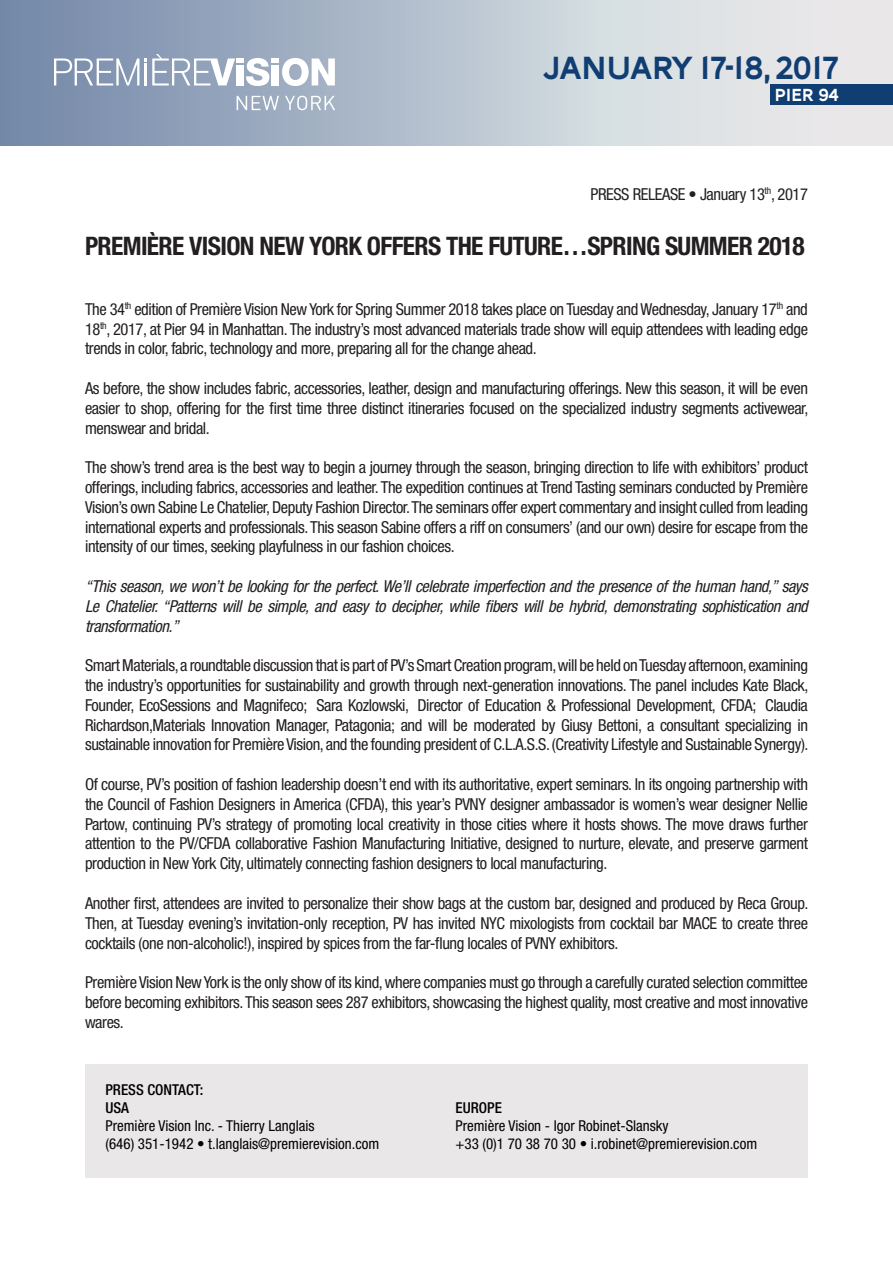
<style>
.page{position:relative;width:893px;height:1263px;background:#fff}
.page>*{position:absolute;margin:0;border:0;box-sizing:border-box;transform-origin:0 0}
.t1{font:33px "AW Conqueror Carved One";letter-spacing:-.02em;color:#103e72}
.t2{font:700 condensed 25.5px "Helvetica Neue LT Std";letter-spacing:-.025em;color:#231f20}
.t3{font:18px "AW Conqueror Carved One";letter-spacing:-.02em;color:#fff}
.t4{font:condensed 16.5px/19.8px "Helvetica Neue LT Std";letter-spacing:-.025em;color:#231f20;text-align:justify}
.t5{font:italic condensed 16.5px/19.8px "Helvetica Neue LT Std";letter-spacing:-.025em;color:#231f20;text-align:justify}
.t6{font:condensed 15px "Helvetica Neue LT Std";color:#000001}
.t7{font:500 condensed 15px "Helvetica Neue LT Std";color:#000001}
.t8{font:condensed 9.6px "Helvetica Neue LT Std";color:#231f20}
.s1{font-size:16.5px}
</style>
<div class="page">
<div style="left:0;top:0;width:893px;height:146px;background:linear-gradient(to right,#758baa,#f8f7f3)"></div>
<div style="left:770px;top:84px;width:123px;height:21px;background:#103e72"></div>
<svg style="left:145px;top:54px;width:190px;height:32px"></svg>
<svg style="left:54px;top:59px;width:85px;height:26px"></svg>
<svg style="left:237px;top:96px;width:42px;height:14px"></svg>
<svg style="left:285px;top:96px;width:50px;height:14px"></svg>
<div style="left:85px;top:1064px;width:723px;height:114px;background:#eae7e9"></div>
<p class="t1" style="left:543px;top:53px;width:297px">JANUARY 17-18,2017</p>
<p class="t3" style="left:775px;top:87px;width:66px">PIER 94</p>
<p class="t8" style="left:764px;top:185px;width:12px"><span class="s1">,</span>t h</p>
<p class="t4" style="left:590px;top:184px;width:176px">PRESS RELEASE • January 13</p>
<p class="t2" style="left:85px;top:231px;width:721px">PREMIÈRE VISION NEW YORK OFFERS THE FUTURE…SPRING SUMMER 2018</p>
<p class="t4" style="left:777px;top:184px;width:32px">2017</p>
<p class="t4" style="left:134px;top:299px;width:644px">edition of Première Vision New York for Spring Summer 2018 takes place on Tuesday and Wednesday, January 17</p>
<p class="t8" style="left:125px;top:300px;width:8px">th</p>
<p class="t8" style="left:776px;top:300px;width:8px">th</p>
<p class="t4" style="left:113px;top:299px;width:696px;text-indent:-28px">The 34<br>2017, at Pier 94 in Manhattan.The industry s’ most advanced materials trade show will equip attendees with leading edge</p>
<p class="t4" style="left:786px;top:299px;width:23px">and</p>
<p class="t8" style="left:100px;top:320px;width:12px"><span class="s1">,</span>t h</p>
<p class="t4" style="left:85px;top:319px;width:453px">18<br>trends in color, fabric, technology and more, preparing all for the change ahead.</p>
<p class="t4" style="left:85px;top:378px;width:725px">As before, the show includes fabric, accessories, leather, design and manufacturing offerings. New this season it, will be even easier to shop, offering for the first time three distinct itineraries focused on the specialized industry segments activewear, menswear and bridal.</p>
<p class="t4" style="left:85px;top:457px;width:724px">The show s’ trend area is the best way to begin a journey through the season, bringing direction to life with exhibitors’ product offerings, including fabrics, accessories and leather.The expedition continues at Trend Tasting seminars conducted by Première Vision s’ own Sabine Le Chatelier,Deputy Fashion Director.The seminars offer expert commentary and insight culled from leading international experts and professionals.This season Sabine offers a riff on consumers’ (and our own) desire for escape from the intensity of our times, seeking playfulness in our fashion choices.</p>
<p class="t5" style="left:85px;top:577px;width:724px">“This season, we won t’ be looking for the perfect. We l l’ celebrate imperfection and the presence of the human hand ” , says Le Chatelier “. Patterns will be simple, and easy to decipher, while fibers will be hybrid, demonstrating sophistication and transformation “.</p>
<p class="t4" style="left:85px;top:655px;width:725px;text-align:right">SmartMaterials a, roundtablediscussionthatispartofPV s’ SmartCreationprogram,willbeheldonTuesdayafternoon,examining the industry s’ opportunities for sustainability and growth through next-generation innovations. The panel includes Kate Black,<br>Claudia</p>
<p class="t4" style="left:85px;top:695px;width:725px;text-align:left">Founder, EcoSessions and Magnifeco;<br>Richardson,Materials Innovation Manager, Patagonia; and will be moderated by Giusy Bettoni a, consultant specializing in sustainable innovation for PremièreVision,and the founding president of (.S.S.A.L.C Creativity Lifestyle and Sustainable Synergy .(</p>
<p class="t4" style="left:85px;top:774px;width:724px">Of course, PV s’ position of fashion leadership doesn t’ end with its authoritative, expert seminars In. its ongoing partnership with the Council of Fashion Designers in America (CFDA ,) this year s’ PVNY designer ambassador is women s’ wear designer Nellie Partow, continuing PV s’ strategy of promoting local creativity in those cities where it hosts shows. The move draws further attention to the PV/CFDA collaborative Fashion Manufacturing Initiative, designed to nurture, elevate, and preserve garment production in New York City, ultimately connecting fashion designers to local manufacturing.</p>
<p class="t4" style="left:85px;top:893px;width:725px">Another first, attendees are invited to personalize their show bags at the custom bar, designed and produced by Reca Group.<br>Then, at Tuesday evening s’ invitation-only reception, PV has invited NYC mixologists from cocktail bar MACE to create three cocktails (one non-alcoholic ,! ) inspired by spices from the far-flung locales of PVNY exhibitors.</p>
<p class="t4" style="left:85px;top:972px;width:724px">PremièreVision NewYork is the only show of its kind,where companies must go through a carefully curated selection committee before becoming exhibitors.This season sees 287 exhibitors, showcasing the highest quality, most creative and most innovative wares.</p>
<p class="t4" style="left:316px;top:695px;width:94px">Sara Kozlowski,</p>
<p class="t4" style="left:417px;top:695px;width:340px">Director of Education &amp; Professional Development, CFDA;</p>
<p class="t7" style="left:105px;top:1081px;width:99px">PRESS CONTACT:</p>
<p class="t7" style="left:105px;top:1099px;width:25px">USA</p>
<p class="t6" style="left:105px;top:1117px;width:211px">Première Vision Inc -. Thierry Langlais</p>
<p class="t6" style="left:105px;top:1135px;width:275px">(646) 351-1942 • .t langlais@premierevision.com</p>
<p class="t7" style="left:455px;top:1099px;width:48px">EUROPE</p>
<p class="t6" style="left:455px;top:1117px;width:215px">Première Vision - Igor Robinet-Slansky</p>
<p class="t6" style="left:455px;top:1135px;width:303px">+33 1)0( 70 38 70 30 • .i robinet@premierevision.com</p>
</div>
